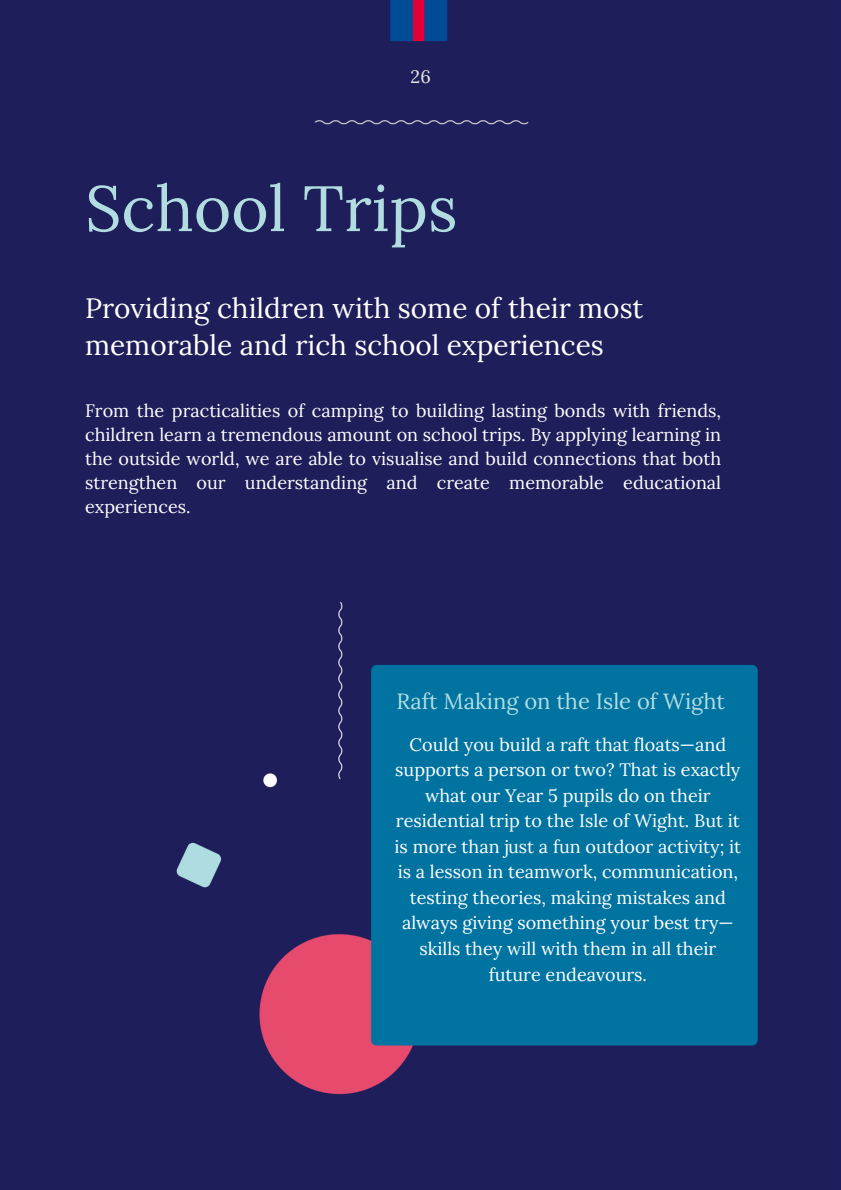
<style>
.page{position:relative;width:841px;height:1190px;background:#fff}
.page>*{position:absolute;margin:0;border:0;box-sizing:border-box;transform-origin:0 0}
.t1{font:64px "Lora";color:#b1dde1}
.t2{font:28px/37.6px "Lora";color:#fff}
.t3{font:22px "Lora";color:#b1dde1}
.t4{font:18px/25.6px "Lora";color:#fff;text-align:justify}
.t5{font:18px "Lora";color:#eceae6}
</style>
<div class="page">
<img style="left:0;top:0;width:840px;height:1189px">
<p class="t5" style="left:410px;top:65px;width:22px">26</p>
<h1 class="t1" style="left:85px;top:160px;width:374px">School Trips</h1>
<h2 class="t2" style="left:85px;top:287px;width:560px">Providing children with some of their most memorable and rich school experiences</h2>
<p class="t4" style="left:85px;top:397px;width:637px;line-height:24px">From the practicalities of camping to building lasting bonds with friends, children learn a tremendous amount on school trips. By applying learning in the outside world, we are able to visualise and build connections that both strengthen our understanding and create memorable educational experiences.</p>
<p class="t3" style="left:396px;top:684px;width:330px">Raft Making on the Isle of Wight</p>
<p class="t4" style="left:394px;top:730px;width:348px;text-align:center">Could you build a raft that floats—and supports a person or two? That is exactly what our Year 5 pupils do on their residential trip to the Isle of Wight. But it is more than just a fun outdoor activity; it is a lesson in teamwork, communication, testing theories, making mistakes and always giving something your best try— skills they will with them in all their future endeavours.</p>
</div>
